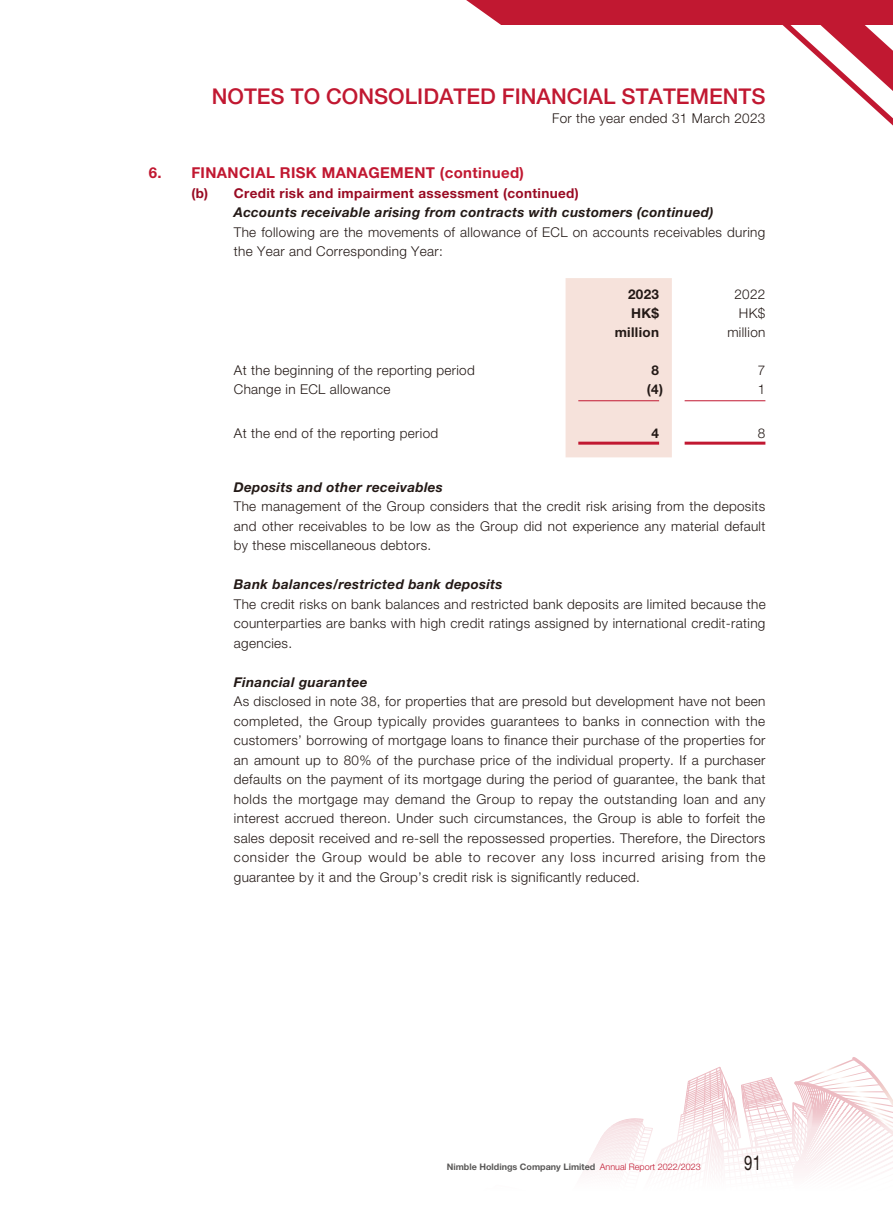
<style>
.page{position:relative;width:893px;height:1212px;background:#fff}
.page>*{position:absolute;margin:0;border:0;box-sizing:border-box;transform-origin:0 0}
.t1{font:500 21.75px "Helvetica Neue LT Std";color:#c11831}
.t2{font:20.25px "Helvetica Neue LT Std";color:#231916;scale:.74 1}
.t3{font:700 15px "Helvetica Neue LT Std";letter-spacing:.025em;color:#c11831}
.t4{font:300 13.5px/19.5px "Helvetica Neue LT Std";letter-spacing:.025em;color:#231916;text-align:justify}
.t5{font:italic 700 13.5px "Helvetica Neue LT Std";letter-spacing:.025em;color:#231916}
.t6{font:700 13.5px "Helvetica Neue LT Std";letter-spacing:.025em;color:#990b23}
.t7{font:700 13.5px "Helvetica Neue LT Std";letter-spacing:.025em;color:#231916}
.t8{font:700 9px "Helvetica Neue LT Std";color:#595857}
.s1{font-weight:300;color:#c11831}
</style>
<div class="page">
<svg style="left:584px;top:1057px;width:309px;height:114px"></svg>
<svg style="left:466px;top:0;width:427px;height:126px"></svg>
<div style="left:566px;top:278px;width:106px;height:179px;background:#f6e2db"></div>
<hr style="left:578px;top:400px;width:81px;height:1px;background:#c11831">
<hr style="left:685px;top:400px;width:80px;height:1px;background:#c11831">
<hr style="left:578px;top:442px;width:81px;height:3px;background:#c11831">
<hr style="left:685px;top:442px;width:80px;height:3px;background:#c11831">
<h1 class="t1" style="left:212px;top:83px;width:555px">NOTES TO CONSOLIDATED FINANCIAL STATEMENTS</h1>
<p class="t4" style="left:552px;top:108px;width:215px">For the year ended 31 March 2023</p>
<p class="t3" style="left:149px;top:164px;width:377px">6. FINANCIAL RISK MANAGEMENT (continued)</p>
<p class="t6" style="left:191px;top:185px;width:389px">(b) Credit risk and impairment assessment (continued)</p>
<p class="t5" style="left:234px;top:204px;width:481px">Accounts receivable arising from contracts with customers (continued)</p>
<p class="t4" style="left:234px;top:222px;width:533px">The following are the movements of allowance of ECL on accounts receivables during the Year and Corresponding Year:</p>
<p class="t7" style="left:628px;top:286px;width:33px">2023</p>
<p class="t4" style="left:734px;top:284px;width:33px">2022</p>
<p class="t7" style="left:631px;top:305px;width:29px">HK$</p>
<p class="t4" style="left:739px;top:303px;width:28px">HK$</p>
<p class="t7" style="left:615px;top:323px;width:46px">million</p>
<p class="t4" style="left:727px;top:322px;width:40px">million</p>
<p class="t4" style="left:234px;top:360px;width:242px">At the beginning of the reporting period</p>
<p class="t7" style="left:652px;top:362px;width:9px">8</p>
<p class="t4" style="left:758px;top:360px;width:9px">7</p>
<p class="t4" style="left:234px;top:379px;width:158px">Change in ECL allowance</p>
<p class="t7" style="left:647px;top:381px;width:18px">(4)</p>
<p class="t4" style="left:758px;top:379px;width:9px">1</p>
<p class="t4" style="left:234px;top:423px;width:206px">At the end of the reporting period</p>
<p class="t7" style="left:652px;top:425px;width:9px">4</p>
<p class="t4" style="left:758px;top:423px;width:9px">8</p>
<p class="t5" style="left:234px;top:479px;width:211px">Deposits and other receivables</p>
<p class="t4" style="left:234px;top:496px;width:533px">The management of the Group considers that the credit risk arising from the deposits and other receivables to be low as the Group did not experience any material default by these miscellaneous debtors.</p>
<p class="t5" style="left:234px;top:576px;width:270px">Bank balances/restricted bank deposits</p>
<p class="t4" style="left:234px;top:594px;width:533px">The credit risks on bank balances and restricted bank deposits are limited because the counterparties are banks with high credit ratings assigned by international credit-rating agencies.</p>
<p class="t5" style="left:234px;top:674px;width:135px">Financial guarantee</p>
<p class="t4" style="left:234px;top:691px;width:533px">As disclosed in note 38, for properties that are presold but development have not been completed, the Group typically provides guarantees to banks in connection with the customers’ borrowing of mortgage loans to finance their purchase of the properties for an amount up to 80% of the purchase price of the individual property. If a purchaser defaults on the payment of its mortgage during the period of guarantee, the bank that holds the mortgage may demand the Group to repay the outstanding loan and any interest accrued thereon. Under such circumstances, the Group is able to forfeit the sales deposit received and re-sell the repossessed properties. Therefore, the Directors consider the Group would be able to recover any loss incurred arising from the guarantee by it and the Group’s credit risk is significantly reduced.</p>
<p class="t8" style="left:447px;top:1161px;width:255px">Nimble Holdings Company Limited <span class="s1">Annual Report 2022/2023</span></p>
<h2 class="t2" style="left:744px;top:1150px;width:24px">91</h2>
</div>
